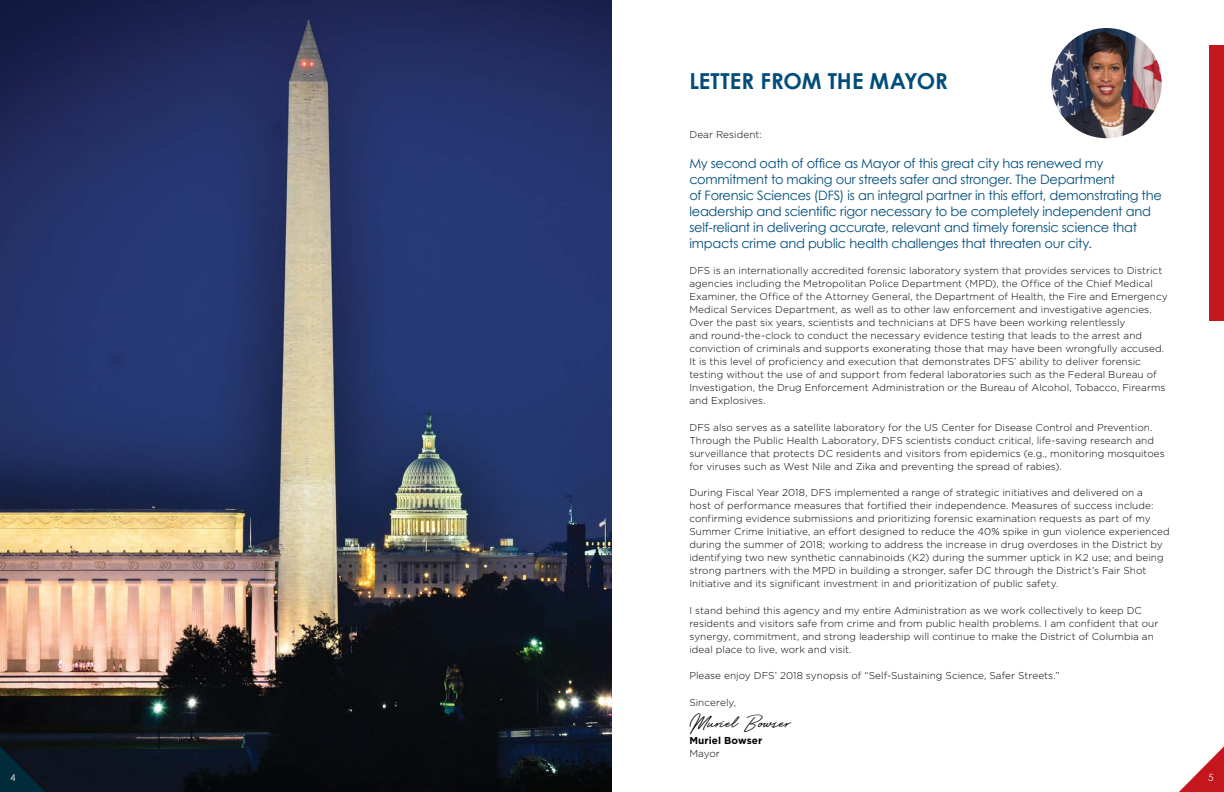
<style>
.page{position:relative;width:1224px;height:792px;background:#fff}
.page>*{position:absolute;margin:0;border:0;box-sizing:border-box;transform-origin:0 0}
.Paragraph_1{font:24px "Bayshore";letter-spacing:.015em;color:#000}
.dfs19-Subhead{font:700 22px "Century Gothic";letter-spacing:-.005em;color:#004d7a}
.dfs19-Body_Bigger{font:13px/16px "Century Gothic";letter-spacing:-.02em;color:#004d7a}
.dfs19-Body-1{font:300 10px/13px "Gotham";letter-spacing:.005em;color:#000}
.dfs19-Body-1-2{font:700 10px/13px "Gotham";letter-spacing:.01em;color:#000}
.t1{font:10px "Century Gothic";color:#e6e7e8}
.s1{font-weight:300}
</style>
<div class="page">
<div style="left:1209px;top:45px;width:15px;height:276px;background:#c6161d"></div>
<img style="left:1052px;top:28px;width:110px;height:110px;border-radius:55px">
<img style="left:0;top:0;width:612px;height:792px">
<svg style="left:0;top:737px;width:54px;height:55px;background:#091b26"></svg>
<svg style="left:1179px;top:746px;width:45px;height:46px"></svg>
<p class="dfs19-Subhead" style="left:689px;top:64px;width:260px">LETTER FROM THE MAYOR</p>
<p class="dfs19-Body-1" style="left:689px;top:128px;width:74px">Dear Resident:</p>
<p class="dfs19-Body_Bigger" style="left:689px;top:155px;width:474px">My second oath of office as Mayor of this great city has renewed my commitment to making our streets safer and stronger. The Department<br>of Forensic Sciences (DFS) is an integral partner in this effort, demonstrating the leadership and scientific rigor necessary to be completely independent and self-reliant in delivering accurate, relevant and timely forensic science that impacts crime and public health challenges that threaten our city.</p>
<p class="dfs19-Body-1" style="left:689px;top:264px;width:480px">DFS is an internationally accredited forensic laboratory system that provides services to District agencies including the Metropolitan Police Department (MPD), the Office of the Chief Medical Examiner, the Office of the Attorney General, the Department of Health, the Fire and Emergency Medical Services Department, as well as to other law enforcement and investigative agencies.<br>Over the past six years, scientists and technicians at DFS have been working relentlessly<br>and round-the-clock to conduct the necessary evidence testing that leads to the arrest and conviction of criminals and supports exonerating those that may have been wrongfully accused.<br>It is this level of proficiency and execution that demonstrates DFS’ ability to deliver forensic testing without the use of and support from federal laboratories such as the Federal Bureau of Investigation, the Drug Enforcement Administration or the Bureau of Alcohol, Tobacco, Firearms and Explosives.</p>
<p class="dfs19-Body-1" style="left:689px;top:421px;width:477px">DFS also serves as a satellite laboratory for the US Center for Disease Control and Prevention.<br>Through the Public Health Laboratory, DFS scientists conduct critical, life-saving research and surveillance that protects DC residents and visitors from epidemics (e.g., monitoring mosquitoes for viruses such as West Nile and Zika and preventing the spread of rabies).</p>
<p class="dfs19-Body-1" style="left:689px;top:486px;width:482px">During Fiscal Year 2018, DFS implemented a range of strategic initiatives and delivered on a<br>host of performance measures that fortified their independence. Measures of success include: confirming evidence submissions and prioritizing forensic examination requests as part of my Summer Crime Initiative, an effort designed to reduce the 40% spike in gun violence experienced during the summer of 2018; working to address the increase in drug overdoses in the District by identifying two new synthetic cannabinoids (K2) during the summer uptick in K2 use; and being strong partners with the MPD in building a stronger, safer DC through the District’s Fair Shot Initiative and its significant investment in and prioritization of public safety.</p>
<p class="dfs19-Body-1" style="left:689px;top:604px;width:471px">I stand behind this agency and my entire Administration as we work collectively to keep DC residents and visitors safe from crime and from public health problems. I am confident that our synergy, commitment, and strong leadership will continue to make the District of Columbia an ideal place to live, work and visit.</p>
<p class="dfs19-Body-1" style="left:689px;top:669px;width:372px">Please enjoy DFS’ 2018 synopsis of “Self-Sustaining Science, Safer Streets.”</p>
<p class="dfs19-Body-1" style="left:689px;top:696px;width:48px">Sincerely,</p>
<p class="dfs19-Body-1-2" style="left:689px;top:734px;width:74px">Muriel Bowser<br><span class="s1">Mayor</span></p>
<p class="Paragraph_1" style="left:689px;top:705px;width:103px">Muriel Bowser</p>
<p class="t1" style="left:10px;top:770px;width:7px">4</p>
<p class="t1" style="left:1208px;top:770px;width:7px">5</p>
</div>
